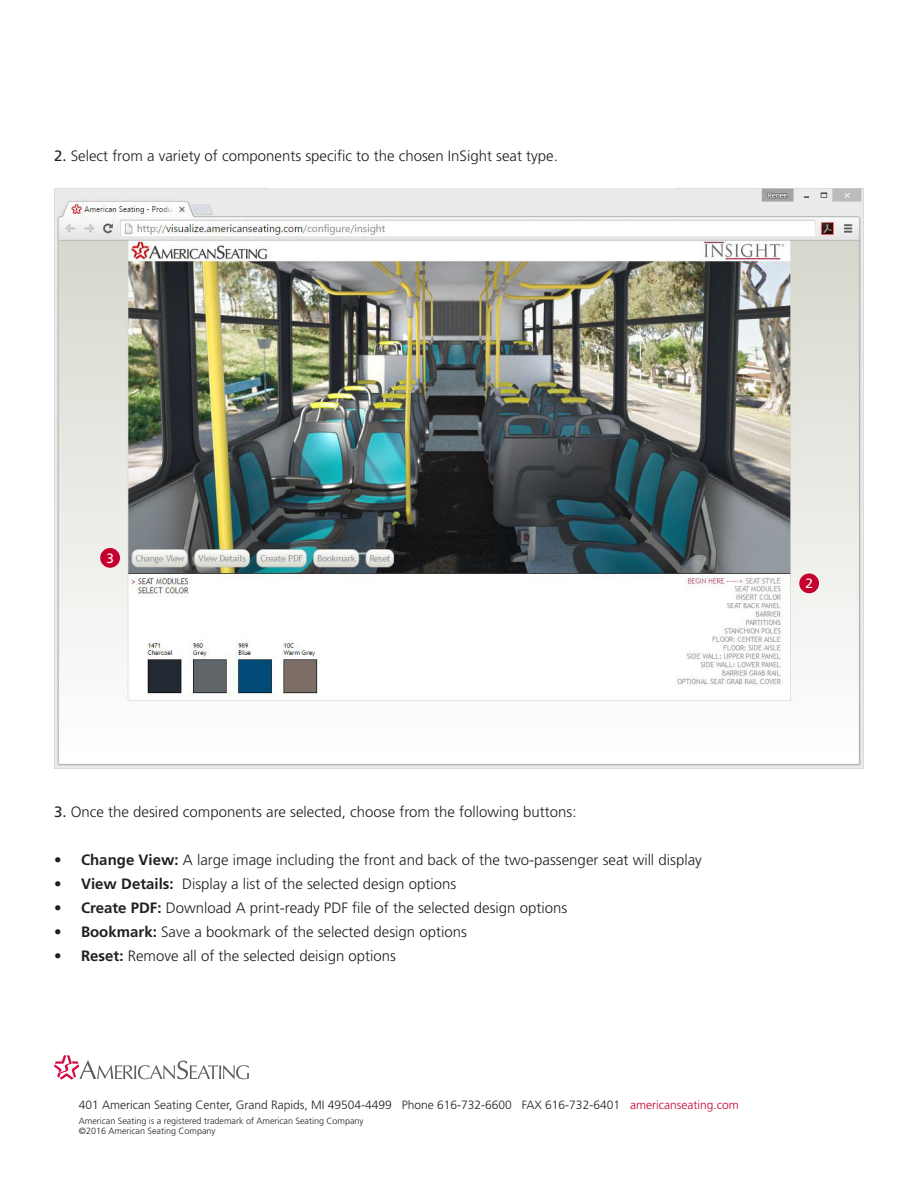
<style>
.page{position:relative;width:918px;height:1188px;background:#fff}
.page>*{position:absolute;margin:0;border:0;box-sizing:border-box;transform-origin:0 0}
.t1{font:300 15px "Frutiger";color:#231f20}
.t2{font:13.5px "Frutiger";color:#fff}
.t3{font:300 12px "Frutiger";color:#231f20}
.t4{font:300 9px "Frutiger";color:#231f20}
.s1{font-weight:400}
.s2{font-weight:700}
.s3{color:#c5002e}
</style>
<div class="page">
<svg style="left:54px;top:1055px;width:195px;height:25px"></svg>
<img style="left:54px;top:189px;width:810px;height:579px">
<div style="left:799px;top:573px;width:20px;height:20px;background:#c5002e;border-radius:50%"></div>
<div style="left:100px;top:548px;width:20px;height:20px;background:#c5002e;border-radius:50%"></div>
<p class="t1" style="left:54px;top:148px;width:505px"><span class="s1">2.</span> Select from a variety of components specific to the chosen InSight seat type.</p>
<p class="t2" style="left:106px;top:550px;width:9px">3</p>
<p class="t2" style="left:805px;top:575px;width:9px">2</p>
<p class="t1" style="left:54px;top:803px;width:524px"><span class="s1">3.</span> Once the desired components are selected, choose from the following buttons:</p>
<p class="t1" style="left:54px;top:851px;width:649px"><span class="s2">• Change View:</span> A large image including the front and back of the two-passenger seat will display</p>
<p class="t1" style="left:54px;top:875px;width:404px"><span class="s2">• View Details:</span> Display a list of the selected design options</p>
<p class="t1" style="left:54px;top:899px;width:515px"><span class="s2">• Create PDF:</span> Download A print-ready PDF file of the selected design options</p>
<p class="t1" style="left:54px;top:923px;width:414px"><span class="s2">• Bookmark:</span> Save a bookmark of the selected design options</p>
<p class="t1" style="left:54px;top:947px;width:344px"><span class="s2">• Reset:</span> Remove all of the selected deisign options</p>
<p class="t3" style="left:79px;top:1098px;width:661px">401 American Seating Center, Grand Rapids, MI 49504-4499 Phone 616-732-6600 FAX 616-732-6401 <span class="s3">americanseating.com</span></p>
<p class="t4" style="left:79px;top:1115px;width:286px">American Seating is a registered trademark of American Seating Company</p>
<p class="t4" style="left:79px;top:1126px;width:138px">©2016 American Seating Company</p>
</div>
